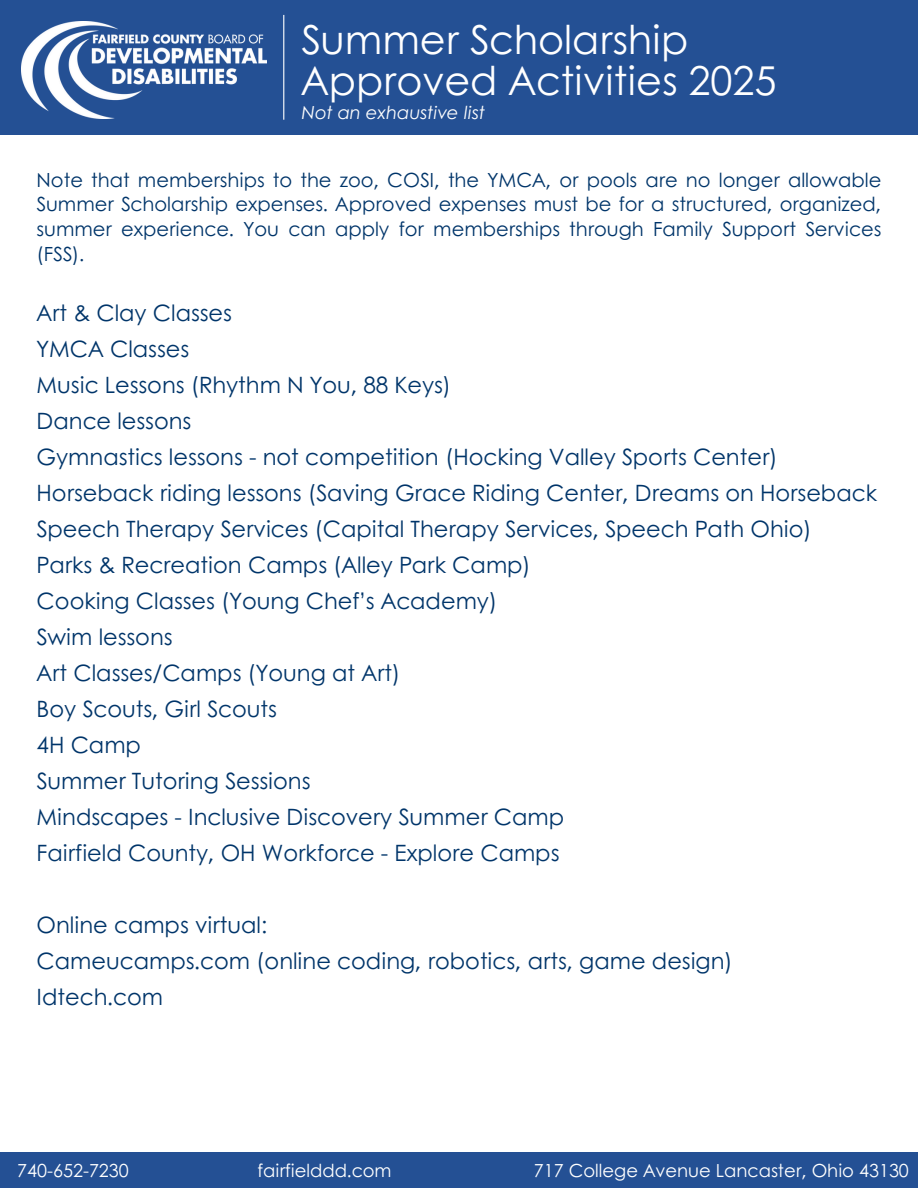
<style>
.page{position:relative;width:918px;height:1188px;background:#fff}
.page>*{position:absolute;margin:0;border:0;box-sizing:border-box;transform-origin:0 0}
.t1{font:39.75px/40.5px "Century Gothic";color:#fff}
.t2{font:22.5px/36px "Century Gothic";color:#00356a}
.t3{font:19.5px/24.8px "Century Gothic";color:#00356a;text-align:justify}
.t4{font:18px "Century Gothic";color:#fff}
.t5{font:italic 18px "Century Gothic";color:#fff}
</style>
<div class="page">
<div style="left:0;top:0;width:918px;height:135px;background:#245094"></div>
<img style="left:22px;top:22px;width:244px;height:97px">
<hr style="left:283px;top:15px;width:1px;height:105px;background:#fff">
<div style="left:0;top:1153px;width:918px;height:35px;background:#245094"></div>
<p class="t1" style="left:301px;top:18px;width:477px">Summer Scholarship<br>Approved Activities 2025</p>
<h2 class="t5" style="left:301px;top:99px;width:185px">Not an exhaustive list</h2>
<p class="t3" style="left:37px;top:166px;width:846px">Note that memberships to the zoo, COSI, the YMCA, or pools are no longer allowable Summer Scholarship expenses. Approved expenses must be for a structured, organized, summer experience. You can apply for memberships through Family Support Services (FSS).</p>
<h2 class="t2" style="left:37px;top:294px;width:842px">Art &amp; Clay Classes<br>YMCA Classes<br>Music Lessons (Rhythm N You, 88 Keys)<br>Dance lessons<br>Gymnastics lessons - not competition (Hocking Valley Sports Center)<br>Horseback riding lessons (Saving Grace Riding Center, Dreams on Horseback Speech Therapy Services (Capital Therapy Services, Speech Path Ohio)<br>Parks &amp; Recreation Camps (Alley Park Camp)<br>Cooking Classes (Young Chef’s Academy)<br>Swim lessons<br>Art Classes/Camps (Young at Art)<br>Boy Scouts, Girl Scouts<br>4H Camp<br>Summer Tutoring Sessions<br>Mindscapes - Inclusive Discovery Summer Camp<br>Fairfield County, OH Workforce - Explore Camps</h2>
<p class="t2" style="left:37px;top:906px;width:698px">Online camps virtual:<br>Cameucamps.com (online coding, robotics, arts, game design)<br>Idtech.com</p>
<h1 class="t4" style="left:17px;top:1157px;width:113px">740-652-7230</h1>
<p class="t4" style="left:257px;top:1157px;width:136px">fairfielddd.com</p>
<p class="t4" style="left:534px;top:1157px;width:376px">717 College Avenue Lancaster, Ohio 43130</p>
</div>
